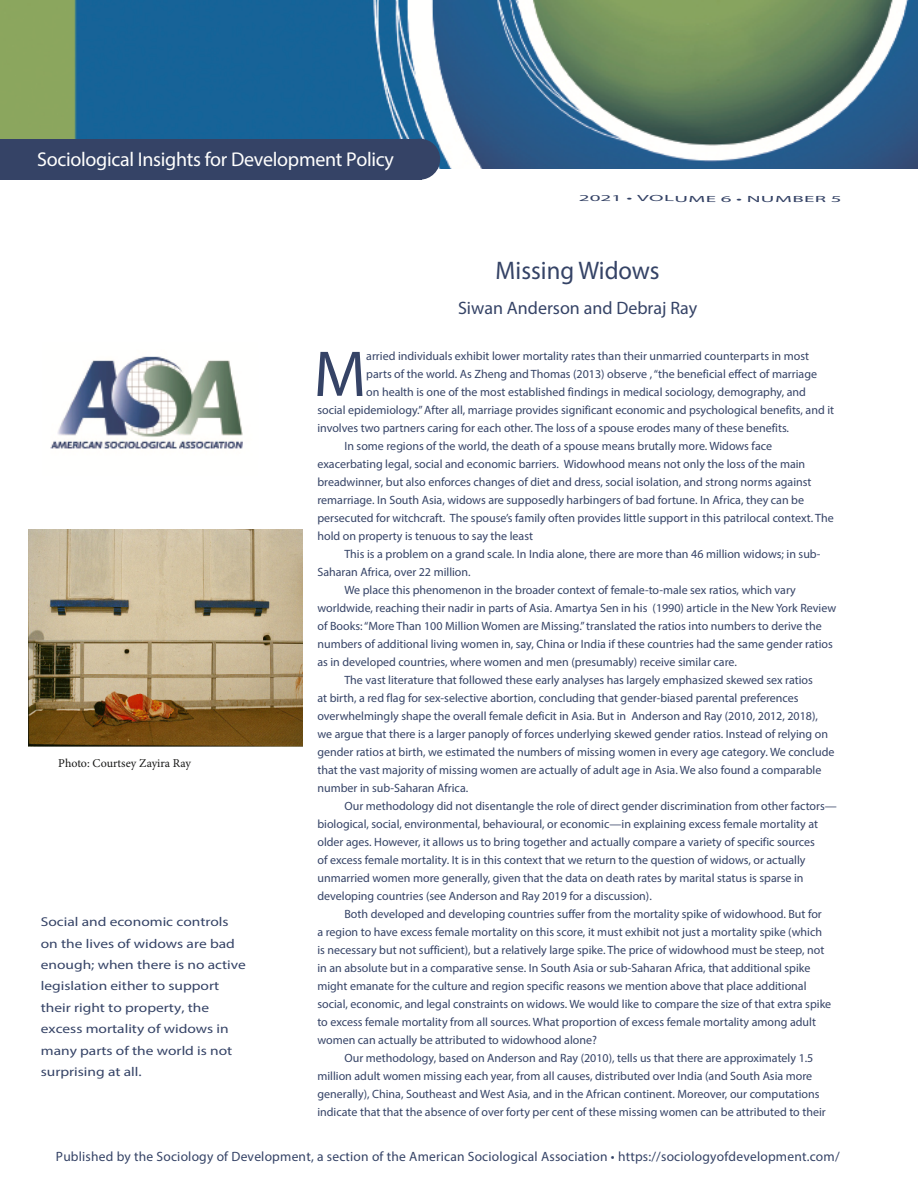
<style>
.page{position:relative;width:918px;height:1188px;background:#fff}
.page>*{position:absolute;margin:0;border:0;box-sizing:border-box;transform-origin:0 0}
.t1{font:65.4px "Myriad Pro";color:#354366}
.t2{font:25.5px "Myriad Pro";color:#354366}
.t3{font:19.95px "Myriad Pro";letter-spacing:-.015em;color:#fffffe}
.t4{font:18px "Myriad Pro";color:#354366}
.t5{font:13.5px "Myriad Pro";letter-spacing:.015em;color:#354366}
.t6{font:12.75px/21.5px "Myriad Pro";color:#354366;scale:1.2 1}
.t7{font:12px "Myriad Pro";color:#354366}
.t8{font:12px "Minion Pro";color:#181817}
.t9{font:9px "Myriad Pro";letter-spacing:.02em;color:#354366;scale:2.34 1}
</style>
<div class="page">
<img style="left:0;top:0;width:918px;height:169px">
<img style="left:50px;top:356px;width:193px;height:93px">
<div style="left:0;top:139px;width:422px;height:41px;background:#354366"></div>
<div style="left:400px;top:139px;width:40px;height:41px;background:#354366;border-radius:50%"></div>
<img style="left:28px;top:529px;width:274px;height:217px">
<h3 class="t3" style="left:37px;top:147px;width:358px">Sociological Insights for Development Policy</h3>
<p class="t9" style="left:579px;top:193px;width:114px">2021 • VOLUME 6 • NUMBER 5</p>
<h2 class="t2" style="left:495px;top:255px;width:166px">Missing Widows</h2>
<h3 class="t4" style="left:458px;top:297px;width:241px">Siwan Anderson and Debraj Ray</h3>
<p class="t8" style="left:58px;top:755px;width:134px">Photo: Courtsey Zayira Ray</p>
<p class="t6" style="left:41px;top:911px;width:173px">Social and economic controls on the lives of widows are bad enough; when there is no active legislation either to support their right to property, the excess mortality of widows in many parts of the world is not surprising at all.</p>
<h1 class="t1" style="left:314px;top:334px;width:54px">M</h1>
<p class="t7" style="left:366px;top:349px;width:444px">arried individuals exhibit lower mortality rates than their unmarried counterparts in most</p>
<p class="t7" style="left:366px;top:367px;width:452px">parts of the world. As Zheng and Thomas (2013) observe , “the beneficial effect of marriage</p>
<p class="t7" style="left:366px;top:385px;width:441px">on health is one of the most established findings in medical sociology, demography, and</p>
<p class="t7" style="left:317px;top:403px;width:518px">social epidemiology.” After all, marriage provides significant economic and psychological benefits, and it</p>
<p class="t7" style="left:317px;top:421px;width:473px">involves two partners caring for each other. The loss of a spouse erodes many of these benefits.</p>
<p class="t7" style="left:344px;top:439px;width:429px">In some regions of the world, the death of a spouse means brutally more. Widows face</p>
<p class="t7" style="left:317px;top:457px;width:489px">exacerbating legal, social and economic barriers. Widowhood means not only the loss of the main</p>
<p class="t7" style="left:317px;top:475px;width:496px">breadwinner, but also enforces changes of diet and dress, social isolation, and strong norms against</p>
<p class="t7" style="left:317px;top:493px;width:488px">remarriage. In South Asia, widows are supposedly harbingers of bad fortune. In Africa, they can be</p>
<p class="t7" style="left:317px;top:511px;width:518px">persecuted for witchcraft. The spouse’s family often provides little support in this patrilocal context. The</p>
<p class="t7" style="left:317px;top:529px;width:217px">hold on property is tenuous to say the least</p>
<p class="t7" style="left:344px;top:547px;width:478px">This is a problem on a grand scale. In India alone, there are more than 46 million widows; in sub-</p>
<p class="t7" style="left:317px;top:565px;width:155px">Saharan Africa, over 22 million.</p>
<p class="t7" style="left:344px;top:583px;width:453px">We place this phenomenon in the broader context of female-to-male sex ratios, which vary</p>
<p class="t7" style="left:317px;top:601px;width:520px">worldwide, reaching their nadir in parts of Asia. Amartya Sen in his (1990) article in the New York Review</p>
<p class="t7" style="left:317px;top:619px;width:506px">of Books: “More Than 100 Million Women are Missing.” translated the ratios into numbers to derive the</p>
<p class="t7" style="left:317px;top:637px;width:517px">numbers of additional living women in, say, China or India if these countries had the same gender ratios</p>
<p class="t7" style="left:317px;top:655px;width:421px">as in developed countries, where women and men (presumably) receive similar care.</p>
<p class="t7" style="left:344px;top:673px;width:470px">The vast literature that followed these early analyses has largely emphasized skewed sex ratios</p>
<p class="t7" style="left:317px;top:691px;width:483px">at birth, a red flag for sex-selective abortion, concluding that gender-biased parental preferences</p>
<p class="t7" style="left:317px;top:709px;width:502px">overwhelmingly shape the overall female deficit in Asia. But in Anderson and Ray (2010, 2012, 2018),</p>
<p class="t7" style="left:317px;top:727px;width:512px">we argue that there is a larger panoply of forces underlying skewed gender ratios. Instead of relying on</p>
<p class="t7" style="left:317px;top:745px;width:519px">gender ratios at birth, we estimated the numbers of missing women in every age category. We conclude</p>
<p class="t7" style="left:317px;top:763px;width:505px">that the vast majority of missing women are actually of adult age in Asia. We also found a comparable</p>
<p class="t7" style="left:317px;top:781px;width:152px">number in sub-Saharan Africa.</p>
<p class="t7" style="left:344px;top:799px;width:494px">Our methodology did not disentangle the role of direct gender discrimination from other factors—</p>
<p class="t7" style="left:317px;top:817px;width:502px">biological, social, environmental, behavioural, or economic—in explaining excess female mortality at</p>
<p class="t7" style="left:317px;top:835px;width:499px">older ages. However, it allows us to bring together and actually compare a variety of specific sources</p>
<p class="t7" style="left:317px;top:853px;width:490px">of excess female mortality. It is in this context that we return to the question of widows, or actually</p>
<p class="t7" style="left:317px;top:871px;width:488px">unmarried women more generally, given that the data on death rates by marital status is sparse in</p>
<p class="t7" style="left:317px;top:889px;width:336px">developing countries (see Anderson and Ray 2019 for a discussion).</p>
<p class="t7" style="left:344px;top:907px;width:479px">Both developed and developing countries suffer from the mortality spike of widowhood. But for</p>
<p class="t7" style="left:317px;top:925px;width:506px">a region to have excess female mortality on this score, it must exhibit not just a mortality spike (which</p>
<p class="t7" style="left:317px;top:943px;width:509px">is necessary but not sufficient), but a relatively large spike. The price of widowhood must be steep, not</p>
<p class="t7" style="left:317px;top:961px;width:495px">in an absolute but in a comparative sense. In South Asia or sub-Saharan Africa, that additional spike</p>
<p class="t7" style="left:317px;top:979px;width:491px">might emanate for the culture and region specific reasons we mention above that place additional</p>
<p class="t7" style="left:317px;top:997px;width:515px">social, economic, and legal constraints on widows. We would like to compare the size of that extra spike</p>
<p class="t7" style="left:317px;top:1015px;width:500px">to excess female mortality from all sources. What proportion of excess female mortality among adult</p>
<p class="t7" style="left:317px;top:1033px;width:281px">women can actually be attributed to widowhood alone?</p>
<p class="t7" style="left:344px;top:1051px;width:471px">Our methodology, based on Anderson and Ray (2010), tells us that there are approximately 1.5</p>
<p class="t7" style="left:317px;top:1069px;width:496px">million adult women missing each year, from all causes, distributed over India (and South Asia more</p>
<p class="t7" style="left:317px;top:1087px;width:504px">generally), China, Southeast and West Asia, and in the African continent. Moreover, our computations</p>
<p class="t7" style="left:317px;top:1105px;width:510px">indicate that that the absence of over forty per cent of these missing women can be attributed to their</p>
<p class="t5" style="left:56px;top:1149px;width:785px">Published by the Sociology of Development, a section of the American Sociological Association • https://sociologyofdevelopment.com/</p>
</div>
